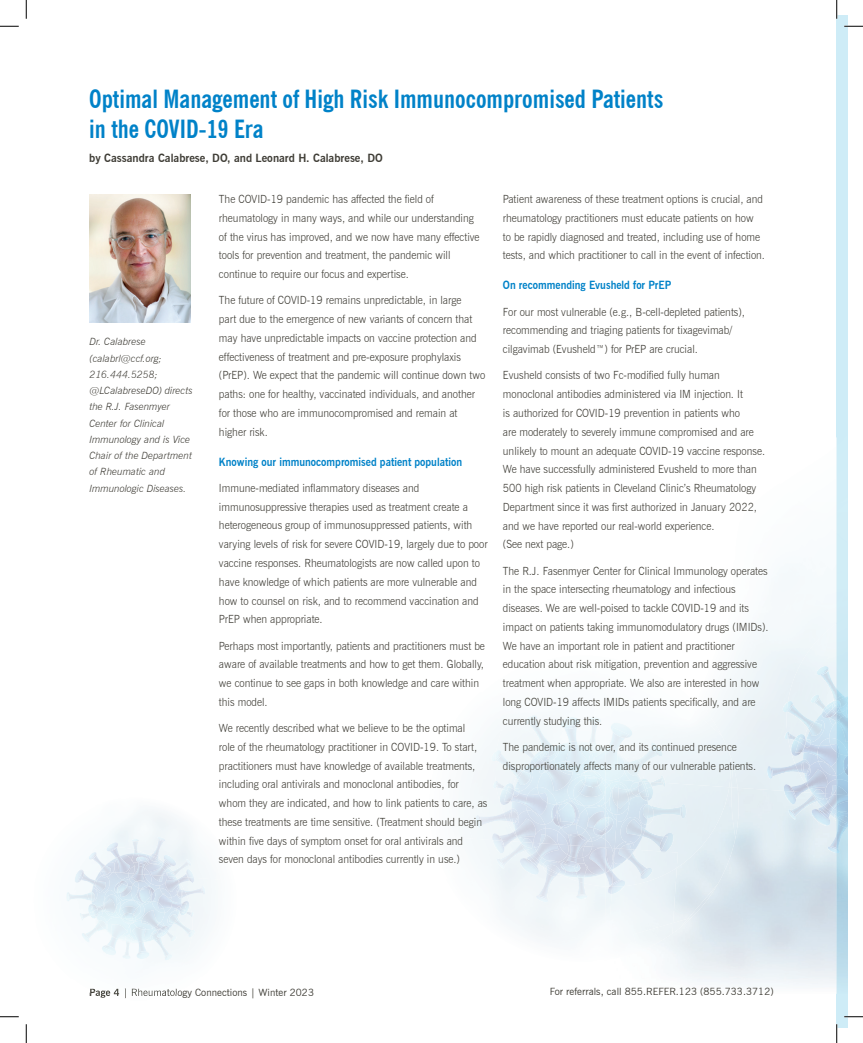
<style>
.page{position:relative;width:863px;height:1043px;background:#fff}
.page>*{position:absolute;margin:0;border:0;box-sizing:border-box;transform-origin:0 0}
.t1{font:700 condensed 25px/30px "News Gothic BT";color:#0082c8}
.t2{font:300 11.25px/18.8px "News Gothic BT";color:#3f3d36;scale:.93 1}
.t3{font:700 11.25px "News Gothic BT";color:#0082c8;scale:.93 1}
.t4{font:700 11.25px "News Gothic BT";color:#3f3d36}
.t5{font:italic 300 10px/16.2px "News Gothic BT";color:#3f3d36}
.t6{font:10px "News Gothic BT";letter-spacing:.005em;color:#3f3d36}
.s1{font-weight:700}
</style>
<div class="page">
<div style="left:836px;top:15px;width:12px;height:1013px;background:#ceecf7"></div>
<img style="left:836px;top:437px;width:1px;height:96px">
<img style="left:836px;top:533px;width:1px;height:83px">
<img style="left:836px;top:827px;width:12px;height:166px">
<img style="left:829px;top:833px;width:7px;height:13px">
<img style="left:836px;top:827px;width:11px;height:22px">
<svg style="left:827px;top:846px;width:12px;height:7px"></svg>
<img style="left:771px;top:764px;width:11px;height:12px">
<svg style="left:767px;top:766px;width:5px;height:12px"></svg>
<img style="left:836px;top:616px;width:1px;height:50px">
<svg style="left:782px;top:666px;width:66px;height:161px;background:#d2e3ef"></svg>
<img style="left:89px;top:194px;width:101px;height:128px">
<img style="left:672px;top:918px;width:15px;height:15px">
<img style="left:633px;top:922px;width:40px;height:29px">
<svg style="left:679px;top:917px;width:12px;height:11px"></svg>
<svg style="left:475px;top:815px;width:6px;height:13px"></svg>
<img style="left:731px;top:765px;width:7px;height:73px">
<img style="left:668px;top:781px;width:18px;height:37px">
<img style="left:668px;top:851px;width:9px;height:35px">
<img style="left:590px;top:723px;width:8px;height:18px">
<svg style="left:589px;top:717px;width:12px;height:6px"></svg>
<img style="left:607px;top:731px;width:18px;height:10px">
<img style="left:668px;top:832px;width:5px;height:19px">
<img style="left:611px;top:722px;width:21px;height:16px">
<img style="left:612px;top:727px;width:16px;height:11px">
<img style="left:565px;top:729px;width:12px;height:12px">
<img style="left:560px;top:717px;width:19px;height:11px">
<img style="left:563px;top:724px;width:14px;height:5px">
<img style="left:668px;top:805px;width:12px;height:11px">
<svg style="left:680px;top:804px;width:6px;height:12px"></svg>
<img style="left:528px;top:720px;width:23px;height:21px">
<svg style="left:525px;top:715px;width:12px;height:9px"></svg>
<svg style="left:491px;top:741px;width:177px;height:161px"></svg>
<img style="left:160px;top:988px;width:22px;height:8px">
<div style="left:72px;top:810px;width:93px;height:26px;background:#f5f9fb"></div>
<img style="left:75px;top:810px;width:26px;height:13px">
<svg style="left:72px;top:816px;width:3px;height:10px"></svg>
<svg style="left:201px;top:885px;width:4px;height:9px"></svg>
<img style="left:91px;top:988px;width:29px;height:10px">
<img style="left:120px;top:988px;width:40px;height:10px">
<svg style="left:66px;top:836px;width:129px;height:124px"></svg>
<svg style="left:0;top:25px;width:19px;height:2px"></svg>
<svg style="left:844px;top:25px;width:18px;height:2px"></svg>
<svg style="left:0;top:1016px;width:19px;height:1px"></svg>
<svg style="left:844px;top:1016px;width:18px;height:1px"></svg>
<svg style="left:25px;top:0;width:2px;height:19px"></svg>
<svg style="left:25px;top:1024px;width:2px;height:18px"></svg>
<svg style="left:836px;top:0;width:1px;height:19px"></svg>
<svg style="left:836px;top:1024px;width:1px;height:18px"></svg>
<h1 class="t1" style="left:89px;top:84px;width:575px">Optimal Management of High Risk Immunocompromised Patients in the COVID-19 Era</h1>
<p class="t4" style="left:89px;top:151px;width:295px">by Cassandra Calabrese, DO, and Leonard H. Calabrese, DO</p>
<p class="t5" style="left:89px;top:333px;width:105px">Dr. Calabrese (calabrl@ccf.org;<br>216.444.5258; @LCalabreseDO) directs the R.J. Fasenmyer<br>Center for Clinical<br>Immunology and is Vice<br>Chair of the Department of Rheumatic and<br>Immunologic Diseases.</p>
<p class="t2" style="left:219px;top:189px;width:282px">The COVID-19 pandemic has affected the field of rheumatology in many ways, and while our understanding of the virus has improved, and we now have many effective tools for prevention and treatment, the pandemic will continue to require our focus and expertise.</p>
<p class="t2" style="left:219px;top:291px;width:288px">The future of COVID-19 remains unpredictable, in large<br>part due to the emergence of new variants of concern that may have unpredictable impacts on vaccine protection and effectiveness of treatment and pre-exposure prophylaxis (PrEP). We expect that the pandemic will continue down two paths: one for healthy, vaccinated individuals, and another for those who are immunocompromised and remain at higher risk.</p>
<p class="t3" style="left:219px;top:455px;width:263px">Knowing our immunocompromised patient population</p>
<p class="t2" style="left:219px;top:478px;width:290px">Immune-mediated inflammatory diseases and immunosuppressive therapies used as treatment create a heterogeneous group of immunosuppressed patients, with varying levels of risk for severe COVID-19, largely due to poor vaccine responses. Rheumatologists are now called upon to have knowledge of which patients are more vulnerable and how to counsel on risk, and to recommend vaccination and PrEP when appropriate.</p>
<p class="t2" style="left:219px;top:636px;width:287px">Perhaps most importantly, patients and practitioners must be aware of available treatments and how to get them. Globally, we continue to see gaps in both knowledge and care within this model.</p>
<p class="t2" style="left:219px;top:718px;width:290px">We recently described what we believe to be the optimal<br>role of the rheumatology practitioner in COVID-19. To start, practitioners must have knowledge of available treatments, including oral antivirals and monoclonal antibodies, for whom they are indicated, and how to link patients to care, as these treatments are time sensitive. (Treatment should begin within five days of symptom onset for oral antivirals and seven days for monoclonal antibodies currently in use.)</p>
<p class="t2" style="left:503px;top:190px;width:283px">Patient awareness of these treatment options is crucial, and rheumatology practitioners must educate patients on how<br>to be rapidly diagnosed and treated, including use of home tests, and which practitioner to call in the event of infection.</p>
<p class="t3" style="left:503px;top:278px;width:183px">On recommending Evusheld for PrEP</p>
<p class="t2" style="left:503px;top:302px;width:262px">For our most vulnerable (e.g., B-cell-depleted patients), recommending and triaging patients for tixagevimab/ cilgavimab (Evusheld™) for PrEP are crucial.</p>
<p class="t2" style="left:503px;top:366px;width:283px">Evusheld consists of two Fc-modified fully human monoclonal antibodies administered via IM injection. It<br>is authorized for COVID-19 prevention in patients who<br>are moderately to severely immune compromised and are unlikely to mount an adequate COVID-19 vaccine response.<br>We have successfully administered Evusheld to more than 500 high risk patients in Cleveland Clinic’s Rheumatology Department since it was first authorized in January 2022, and we have reported our real-world experience.<br>(See next page.)</p>
<p class="t2" style="left:503px;top:561px;width:287px">The R.J. Fasenmyer Center for Clinical Immunology operates in the space intersecting rheumatology and infectious diseases. We are well-poised to tackle COVID-19 and its impact on patients taking immunomodulatory drugs (IMIDs).<br>We have an important role in patient and practitioner education about risk mitigation, prevention and aggressive treatment when appropriate. We also are interested in how long COVID-19 affects IMIDs patients specifically, and are currently studying this.</p>
<p class="t2" style="left:503px;top:737px;width:274px">The pandemic is not over, and its continued presence disproportionately affects many of our vulnerable patients.</p>
<p class="t6" style="left:89px;top:986px;width:226px"><span class="s1">Page 4</span> | Rheumatology Connections | Winter 2023</p>
<p class="t6" style="left:549px;top:985px;width:225px">For referrals, call 855.REFER.123 (855.733.3712)</p>
</div>
